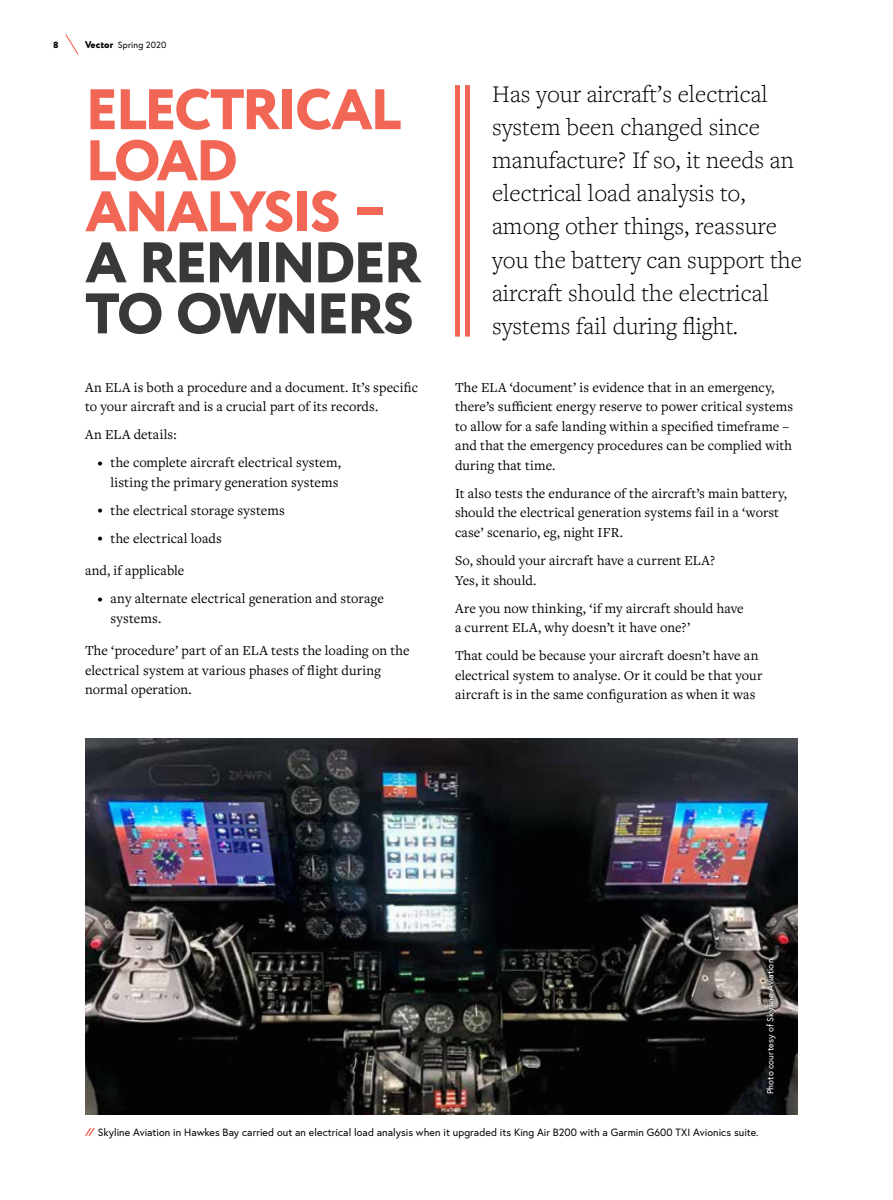
<style>
.page{position:relative;width:893px;height:1200px;background:#fff}
.page>*{position:absolute;margin:0;border:0;box-sizing:border-box;transform-origin:0 0}
.t1{font:800 57px/51px "Circe";letter-spacing:-.045em;color:#f26656}
.Intro_Small{font:300 24.75px/33px "Freight Text Pro";color:#000}
.Body{font:14.25px/19.5px "Freight Text Pro";letter-spacing:.005em;color:#000}
.t2{font:10.5px "Europa";letter-spacing:.005em;color:#000}
.Credit_White{font:9px "Europa";letter-spacing:.01em;color:#fff}
.t3{font:9px "Europa";letter-spacing:.015em;color:#000}
.t4{font:800 9px "Circe";color:#000}
.s1{font-family:"Circe";font-weight:800;font-size:9.75px}
.s2{color:#3b3838}
.s3{font-size:10.5px}
</style>
<div class="page">
<img style="left:85px;top:738px;width:712px;height:376px">
<svg style="left:85px;top:1128px;width:10px;height:7px"></svg>
<div style="left:465px;top:85px;width:5px;height:251px;background:#f26656"></div>
<div style="left:455px;top:85px;width:5px;height:251px;background:#f26656"></div>
<div style="left:762px;top:952px;width:18px;height:145px;background:#000;opacity:.9"></div>
<svg style="left:65px;top:34px;width:14px;height:21px"></svg>
<p class="t4" style="left:53px;top:38px;width:7px">8</p>
<p class="t3" style="left:85px;top:39px;width:83px"><span class="s1">Vector</span> Spring 2020</p>
<h1 class="t1" style="left:85px;top:87px;width:338px">ELECTRICAL<br>LOAD<br>ANALYSIS –<br><span class="s2">A REMINDER<br>TO OWNERS</span></h1>
<p class="Body" style="left:85px;top:377px;width:334px">An ELA is both a procedure and a document. It’s specific to your aircraft and is a crucial part of its records.</p>
<p class="Body" style="left:85px;top:424px;width:93px">An ELA details:</p>
<p class="Body" style="left:98px;top:452px;width:245px;text-align:right"><span class="s3">•</span> the complete aircraft electrical system, listing the primary generation systems</p>
<p class="Body" style="left:98px;top:500px;width:189px"><span class="s3">•</span> the electrical storage systems</p>
<p class="Body" style="left:98px;top:528px;width:126px"><span class="s3">•</span> the electrical loads</p>
<p class="Body" style="left:85px;top:560px;width:101px">and, if applicable</p>
<p class="Body" style="left:111px;top:588px;width:275px;text-indent:-13px"><span class="s3">•</span> any alternate electrical generation and storage systems.</p>
<p class="Body" style="left:85px;top:640px;width:326px">The ‘procedure’ part of an ELA tests the loading on the electrical system at various phases of flight during normal operation.</p>
<p class="Intro_Small" style="left:492px;top:77px;width:311px">Has your aircraft’s electrical system been changed since manufacture? If so, it needs an electrical load analysis to, among other things, reassure you the battery can support the aircraft should the electrical systems fail during flight.</p>
<p class="Body" style="left:455px;top:377px;width:340px">The ELA ‘document’ is evidence that in an emergency, there’s sufficient energy reserve to power critical systems to allow for a safe landing within a specified timeframe – and that the emergency procedures can be complied with during that time.</p>
<p class="Body" style="left:455px;top:483px;width:334px">It also tests the endurance of the aircraft’s main battery, should the electrical generation systems fail in a ‘worst case’ scenario, eg, night IFR.</p>
<p class="Body" style="left:455px;top:550px;width:262px">So, should your aircraft have a current ELA?<br>Yes, it should.</p>
<p class="Body" style="left:455px;top:597px;width:290px">Are you now thinking, ‘if my aircraft should have a current ELA, why doesn’t it have one?’</p>
<p class="Body" style="left:455px;top:645px;width:309px">That could be because your aircraft doesn’t have an electrical system to analyse. Or it could be that your aircraft is in the same configuration as when it was</p>
<p class="Credit_White" style="left:765px;top:1094px;width:139px;rotate:-90deg">Photo courtesy of Skyline Aviation.</p>
<p class="t2" style="left:98px;top:1125px;width:662px">Skyline Aviation in Hawkes Bay carried out an electrical load analysis when it upgraded its King Air B200 with a Garmin G600 TXI Avionics suite.</p>
</div>
